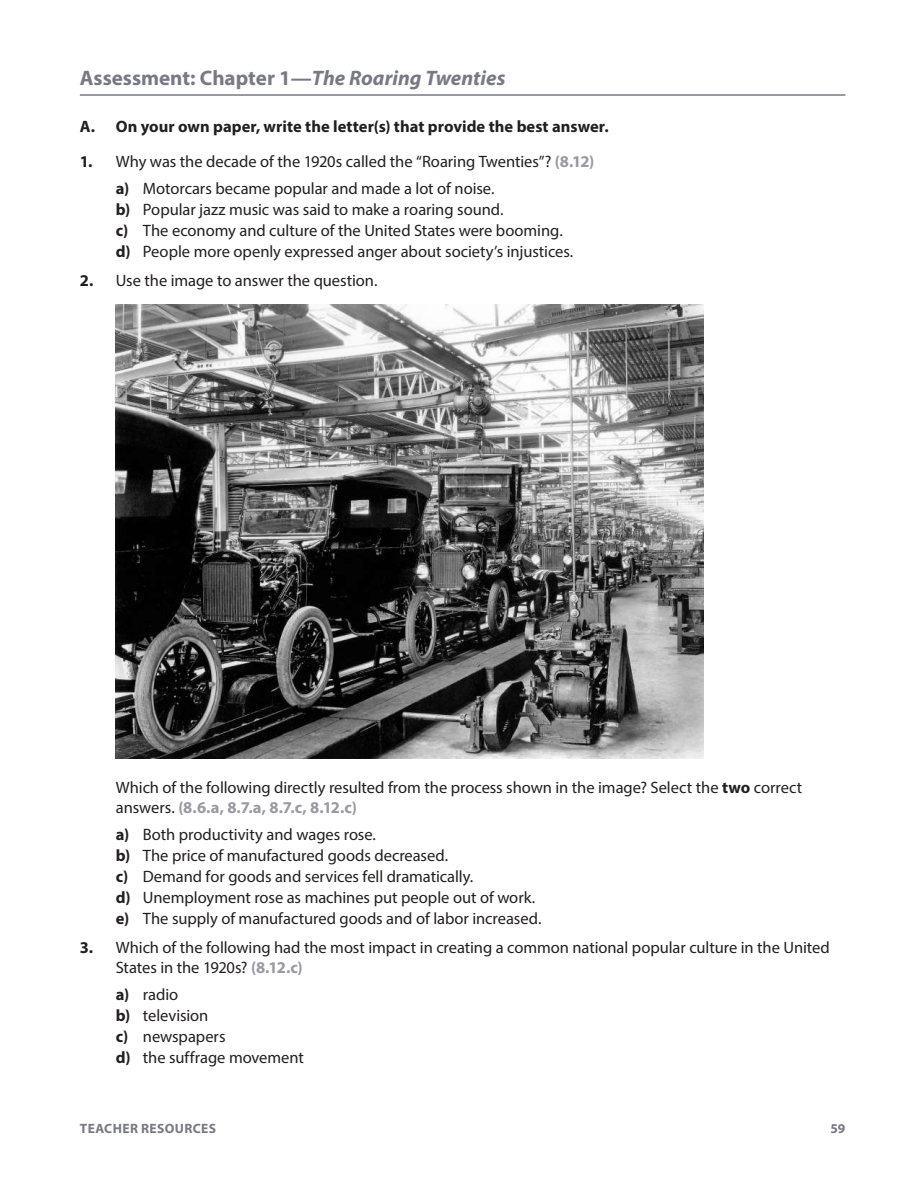
<style>
.page{position:relative;width:917px;height:1188px;background:#fff}
.page>*{position:absolute;margin:0;border:0;box-sizing:border-box;transform-origin:0 0}
.t1{font:700 21px "Myriad Pro";color:#797984}
.t2{font:16.5px/21px "Myriad Pro";letter-spacing:-.005em;color:#231f20}
.t3{font:700 16.5px "Myriad Pro";letter-spacing:.005em;color:#231f20}
.t4{font:700 13.5px "Myriad Pro";letter-spacing:.03em;color:#797984}
.s1{font-style:italic}
.s2{font-weight:700}
.s3{font-weight:700;color:#9a98a1}
</style>
<div class="page">
<hr style="left:80px;top:94px;width:765px;height:2px;background:#797984">
<img style="left:116px;top:304px;width:587px;height:454px">
<p class="t1" style="left:80px;top:64px;width:427px">Assessment: Chapter 1—<span class="s1">The Roaring Twenties</span></p>
<p class="t3" style="left:80px;top:116px;width:530px">A. On your own paper, write the letter(s) that provide the best answer.</p>
<p class="t2" style="left:116px;top:148px;width:480px;line-height:27px;text-indent:-36px"><span class="s2">1.</span> Why was the decade of the 1920s called the “Roaring Twenties”? <span class="s3">(8.12) </span><span class="s2">a)</span> Motorcars became popular and made a lot of noise.</p>
<p class="t2" style="left:116px;top:199px;width:459px"><span class="s2">b)</span> Popular jazz music was said to make a roaring sound.<br><span class="s2">c)</span> The economy and culture of the United States were booming. <span class="s2">d)</span> People more openly expressed anger about society’s injustices.</p>
<p class="t2" style="left:80px;top:269px;width:299px"><span class="s2">2.</span> Use the image to answer the question.</p>
<p class="t2" style="left:116px;top:777px;width:687px;line-height:19.8px">Which of the following directly resulted from the process shown in the image? Select the <span class="s2">two</span> correct answers. <span class="s3">(8.6.a, 8.7.a, 8.7.c, 8.12.c)</span></p>
<p class="t2" style="left:116px;top:824px;width:427px"><span class="s2">a)</span> Both productivity and wages rose.<br><span class="s2">b)</span> The price of manufactured goods decreased.<br><span class="s2">c)</span> Demand for goods and services fell dramatically.<br><span class="s2">d)</span> Unemployment rose as machines put people out of work. <span class="s2">e)</span> The supply of manufactured goods and of labor increased.</p>
<p class="t2" style="left:116px;top:937px;width:715px;line-height:19.8px;text-indent:-36px"><span class="s2">3.</span> Which of the following had the most impact in creating a common national popular culture in the United<br>States in the 1920s? <span class="s3">(8.12.c)</span></p>
<p class="t2" style="left:116px;top:983px;width:190px"><span class="s2">a)</span> radio<br><span class="s2">b)</span> television<br><span class="s2">c)</span> newspapers<br><span class="s2">d)</span> the suffrage movement</p>
<p class="t4" style="left:80px;top:1119px;width:138px">TEACHER RESOURCES</p>
<p class="t4" style="left:830px;top:1119px;width:16px">59</p>
</div>
